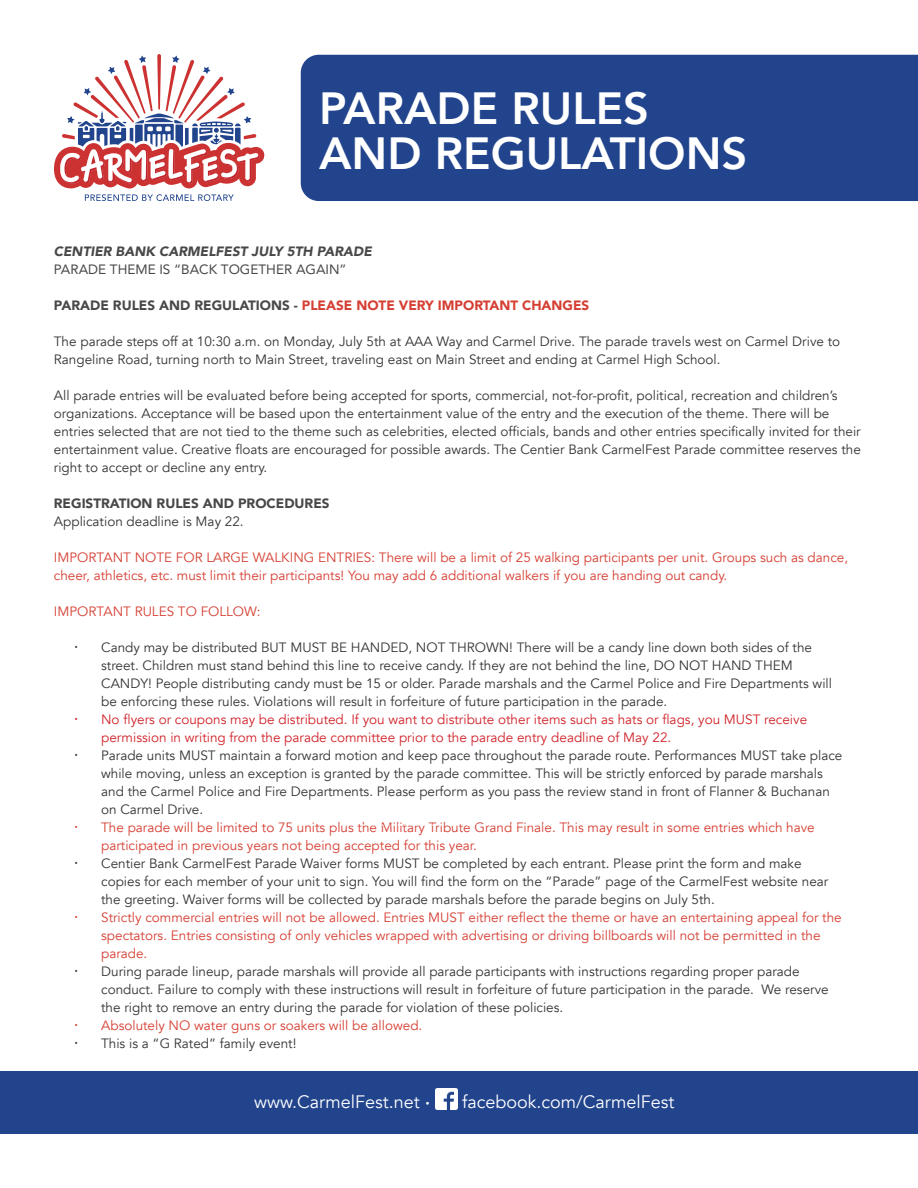
<style>
.page{position:relative;width:918px;height:1188px;background:#fff}
.page>*{position:absolute;margin:0;border:0;box-sizing:border-box;transform-origin:0 0}
.t1{font:800 45px/45px "Avenir";color:#fff}
.t2{font:18px "Avenir";color:#fff}
.Body{font:13.5px/18px "Avenir";color:#353434}
.Body-2{font:13.5px/18px "Avenir";color:#d53f33}
.t3{font:13.5px/18px "Avenir";color:#d1232a}
.Body-3{font:italic 900 13.5px/18px "Avenir";color:#494848}
.Section_Header{font:900 13.5px "Avenir";color:#d53f33}
.Section_Header-2{font:900 13.5px "Avenir";color:#494848}
.s1{font-weight:400;font-style:normal}
.s2{color:#494848}
</style>
<div class="page">
<div style="left:301px;top:55px;width:617px;height:146px;background:#21448d"></div>
<div style="left:0;top:1071px;width:918px;height:63px;background:#21448d"></div>
<svg style="left:54px;top:54px;width:211px;height:147px"></svg>
<img style="left:435px;top:1088px;width:22px;height:22px">
<p class="t1" style="left:319px;top:85px;width:430px">PARADE RULES<br>AND REGULATIONS</p>
<p class="Body-3" style="left:54px;top:242px;width:319px">CENTIER BANK CARMELFEST JULY 5TH PARADE<br><span class="s1">PARADE THEME IS “BACK TOGETHER AGAIN”</span></p>
<p class="Section_Header" style="left:54px;top:293px;width:537px"><span class="s2">PARADE RULES AND REGULATIONS -</span> PLEASE NOTE VERY IMPORTANT CHANGES</p>
<p class="Body" style="left:54px;top:332px;width:788px">The parade steps off at 10:30 a.m. on Monday, July 5th at AAA Way and Carmel Drive. The parade travels west on Carmel Drive to<br>Rangeline Road, turning north to Main Street, traveling east on Main Street and ending at Carmel High School.</p>
<p class="Body" style="left:54px;top:386px;width:808px">All parade entries will be evaluated before being accepted for sports, commercial, not-for-profit, political, recreation and children’s organizations. Acceptance will be based upon the entertainment value of the entry and the execution of the theme. There will be entries selected that are not tied to the theme such as celebrities, elected officials, bands and other entries specifically invited for their entertainment value. Creative floats are encouraged for possible awards. The Centier Bank CarmelFest Parade committee reserves the right to accept or decline any entry.</p>
<p class="Section_Header-2" style="left:54px;top:491px;width:277px">REGISTRATION RULES AND PROCEDURES</p>
<p class="Body" style="left:54px;top:512px;width:191px">Application deadline is May 22.</p>
<p class="Body-2" style="left:54px;top:548px;width:796px">IMPORTANT NOTE FOR LARGE WALKING ENTRIES: There will be a limit of 25 walking participants per unit. Groups such as dance, cheer, athletics, etc. must limit their participants! You may add 6 additional walkers if you are handing out candy.</p>
<p class="Body-2" style="left:54px;top:602px;width:208px">IMPORTANT RULES TO FOLLOW:</p>
<p class="Body" style="left:101px;top:638px;width:732px">Candy may be distributed BUT MUST BE HANDED, NOT THROWN! There will be a candy line down both sides of the street. Children must stand behind this line to receive candy. If they are not behind the line, DO NOT HAND THEM CANDY! People distributing candy must be 15 or older. Parade marshals and the Carmel Police and Fire Departments will be enforcing these rules. Violations will result in forfeiture of future participation in the parade.</p>
<p class="t3" style="left:101px;top:710px;width:708px">No flyers or coupons may be distributed. If you want to distribute other items such as hats or flags, you MUST receive permission in writing from the parade committee prior to the parade entry deadline of May 22.</p>
<p class="Body" style="left:101px;top:746px;width:743px">Parade units MUST maintain a forward motion and keep pace throughout the parade route. Performances MUST take place while moving, unless an exception is granted by the parade committee. This will be strictly enforced by parade marshals and the Carmel Police and Fire Departments. Please perform as you pass the review stand in front of Flanner &amp; Buchanan on Carmel Drive.</p>
<p class="Body-2" style="left:101px;top:818px;width:715px">The parade will be limited to 75 units plus the Military Tribute Grand Finale. This may result in some entries which have participated in previous years not being accepted for this year.</p>
<p class="Body" style="left:101px;top:854px;width:729px">Centier Bank CarmelFest Parade Waiver forms MUST be completed by each entrant. Please print the form and make copies for each member of your unit to sign. You will find the form on the “Parade” page of the CarmelFest website near the greeting. Waiver forms will be collected by parade marshals before the parade begins on July 5th.</p>
<p class="Body-2" style="left:101px;top:908px;width:742px">Strictly commercial entries will not be allowed. Entries MUST either reflect the theme or have an entertaining appeal for the spectators. Entries consisting of only vehicles wrapped with advertising or driving billboards will not be permitted in the parade.</p>
<p class="Body" style="left:101px;top:962px;width:729px">During parade lineup, parade marshals will provide all parade participants with instructions regarding proper parade conduct. Failure to comply with these instructions will result in forfeiture of future participation in the parade. We reserve the right to remove an entry during the parade for violation of these policies.</p>
<p class="Body-2" style="left:101px;top:1016px;width:323px">Absolutely NO water guns or soakers will be allowed.</p>
<p class="Body" style="left:101px;top:1034px;width:197px">This is a “G Rated” family event!</p>
<p class="t2" style="left:254px;top:1091px;width:167px">www.CarmelFest.net</p>
<p class="t2" style="left:462px;top:1091px;width:214px">facebook.com/CarmelFest</p>
</div>
